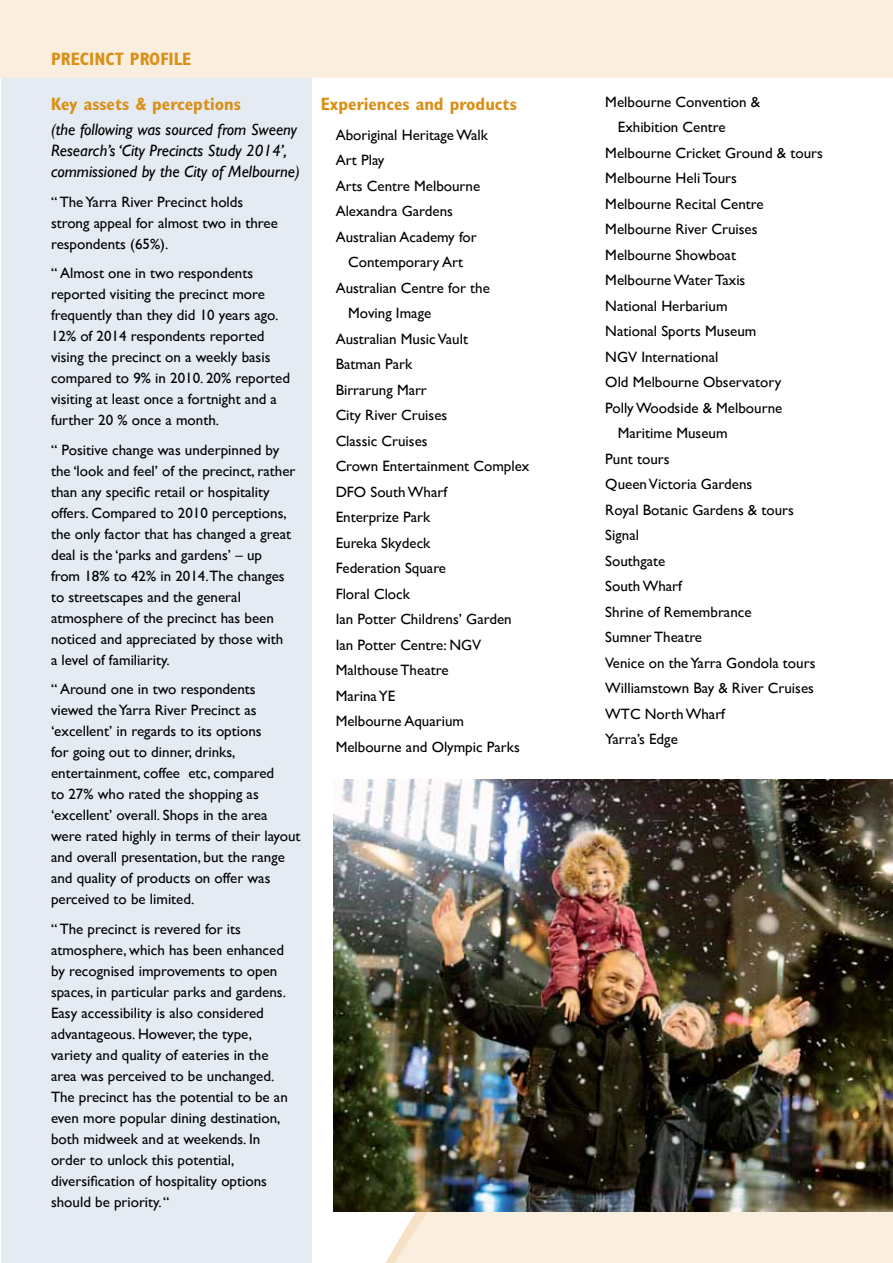
<style>
.page{position:relative;width:893px;height:1263px;background:#fff}
.page>*{position:absolute;margin:0;border:0;box-sizing:border-box;transform-origin:0 0}
.t1{font:700 condensed 18px "Gill Sans";color:#da8f17}
.t2{font:italic 16.5px/21px "Gill Sans";color:#000}
.t3{font:15px/21px "Gill Sans";color:#000}
</style>
<div class="page">
<div style="left:1px;top:63px;width:310px;height:1200px;background:#e4ebf3"></div>
<div style="left:0;top:0;width:893px;height:78px;background:#faeede"></div>
<svg style="left:311px;top:794px;width:582px;height:469px;fill:#faeede"></svg>
<img style="left:334px;top:780px;width:559px;height:432px">
<p class="t1" style="left:51px;top:48px;width:20px">Precinct</p>
<p class="t1" style="left:130px;top:48px;width:47px">Profile</p>
<p class="t1" style="left:51px;top:93px;width:191px">Key assets &amp; perceptions</p>
<p class="t2" style="left:51px;top:119px;width:250px">(the following was sourced from Sweeny<br>Research’s ‘City Precincts Study 2014’, commissioned by the City of Melbourne)</p>
<p class="t3" style="left:51px;top:191px;width:228px">“ The Yarra River Precinct holds strong appeal for almost two in three respondents (65%).</p>
<p class="t3" style="left:51px;top:262px;width:241px">“ Almost one in two respondents reported visiting the precinct more frequently than they did 10 years ago.<br>12% of 2014 respondents reported vising the precinct on a weekly basis compared to 9% in 2010. 20% reported visiting at least once a fortnight and a further 20 % once a month.</p>
<p class="t3" style="left:51px;top:439px;width:246px">“ Positive change was underpinned by the ‘look and feel’ of the precinct, rather than any specific retail or hospitality offers. Compared to 2010 perceptions, the only factor that has changed a great deal is the ‘parks and gardens’ – up<br>from 18% to 42% in 2014.The changes to streetscapes and the general atmosphere of the precinct has been noticed and appreciated by those with<br>a level of familiarity.</p>
<p class="t3" style="left:51px;top:678px;width:251px">“ Around one in two respondents viewed the Yarra River Precinct as ‘excellent’ in regards to its options<br>for going out to dinner, drinks, entertainment, coffee etc, compared<br>to 27% who rated the shopping as ‘excellent’ overall. Shops in the area were rated highly in terms of their layout and overall presentation, but the range and quality of products on offer was perceived to be limited.</p>
<p class="t3" style="left:51px;top:918px;width:238px">“ The precinct is revered for its atmosphere, which has been enhanced by recognised improvements to open spaces, in particular parks and gardens.<br>Easy accessibility is also considered advantageous. However, the type, variety and quality of eateries in the area was perceived to be unchanged.<br>The precinct has the potential to be an even more popular dining destination, both midweek and at weekends. In order to unlock this potential, diversification of hospitality options should be priority. “</p>
<p class="t1" style="left:321px;top:93px;width:198px">Experiences and products</p>
<p class="t3" style="left:336px;top:124px;width:154px">Aboriginal Heritage Walk</p>
<p class="t3" style="left:336px;top:149px;width:50px">Art Play</p>
<p class="t3" style="left:336px;top:175px;width:146px">Arts Centre Melbourne</p>
<p class="t3" style="left:336px;top:200px;width:119px">Alexandra Gardens</p>
<p class="t3" style="left:336px;top:226px;width:143px">Australian Academy for</p>
<p class="t3" style="left:348px;top:251px;width:117px">Contemporary Art</p>
<p class="t3" style="left:336px;top:277px;width:156px">Australian Centre for the</p>
<p class="t3" style="left:348px;top:302px;width:85px">Moving Image</p>
<p class="t3" style="left:336px;top:328px;width:134px">Australian Music Vault</p>
<p class="t3" style="left:336px;top:353px;width:78px">Batman Park</p>
<p class="t3" style="left:336px;top:379px;width:93px">Birrarung Marr</p>
<p class="t3" style="left:336px;top:404px;width:113px">City River Cruises</p>
<p class="t3" style="left:336px;top:430px;width:93px">Classic Cruises</p>
<p class="t3" style="left:336px;top:455px;width:195px">Crown Entertainment Complex</p>
<p class="t3" style="left:336px;top:481px;width:113px">DFO South Wharf</p>
<p class="t3" style="left:336px;top:506px;width:96px">Enterprize Park</p>
<p class="t3" style="left:336px;top:532px;width:96px">Eureka Skydeck</p>
<p class="t3" style="left:336px;top:557px;width:112px">Federation Square</p>
<p class="t3" style="left:336px;top:583px;width:76px">Floral Clock</p>
<p class="t3" style="left:336px;top:608px;width:178px">Ian Potter Childrens’ Garden</p>
<p class="t3" style="left:336px;top:634px;width:147px">Ian Potter Centre: NGV</p>
<p class="t3" style="left:336px;top:659px;width:114px">Malthouse Theatre</p>
<p class="t3" style="left:336px;top:685px;width:61px">Marina YE</p>
<p class="t3" style="left:336px;top:710px;width:130px">Melbourne Aquarium</p>
<p class="t3" style="left:336px;top:736px;width:186px">Melbourne and Olympic Parks</p>
<p class="t3" style="left:605px;top:91px;width:156px">Melbourne Convention &amp;</p>
<p class="t3" style="left:618px;top:117px;width:109px">Exhibition Centre</p>
<p class="t3" style="left:605px;top:142px;width:219px">Melbourne Cricket Ground &amp; tours</p>
<p class="t3" style="left:605px;top:168px;width:133px">Melbourne Heli Tours</p>
<p class="t3" style="left:605px;top:193px;width:160px">Melbourne Recital Centre</p>
<p class="t3" style="left:605px;top:219px;width:154px">Melbourne River Cruises</p>
<p class="t3" style="left:605px;top:244px;width:132px">Melbourne Showboat</p>
<p class="t3" style="left:605px;top:270px;width:142px">Melbourne Water Taxis</p>
<p class="t3" style="left:605px;top:295px;width:124px">National Herbarium</p>
<p class="t3" style="left:605px;top:321px;width:153px">National Sports Museum</p>
<p class="t3" style="left:605px;top:346px;width:115px">NGV International</p>
<p class="t3" style="left:605px;top:372px;width:178px">Old Melbourne Observatory</p>
<p class="t3" style="left:605px;top:397px;width:179px">Polly Woodside &amp; Melbourne</p>
<p class="t3" style="left:618px;top:423px;width:111px">Maritime Museum</p>
<p class="t3" style="left:605px;top:448px;width:66px">Punt tours</p>
<p class="t3" style="left:605px;top:474px;width:148px">Queen Victoria Gardens</p>
<p class="t3" style="left:605px;top:499px;width:190px">Royal Botanic Gardens &amp; tours</p>
<p class="t3" style="left:605px;top:525px;width:35px">Signal</p>
<p class="t3" style="left:605px;top:550px;width:62px">Southgate</p>
<p class="t3" style="left:605px;top:576px;width:78px">South Wharf</p>
<p class="t3" style="left:605px;top:601px;width:148px">Shrine of Remembrance</p>
<p class="t3" style="left:605px;top:627px;width:98px">Sumner Theatre</p>
<p class="t3" style="left:605px;top:652px;width:212px">Venice on the Yarra Gondola tours</p>
<p class="t3" style="left:605px;top:678px;width:210px">Williamstown Bay &amp; River Cruises</p>
<p class="t3" style="left:605px;top:703px;width:121px">WTC North Wharf</p>
<p class="t3" style="left:605px;top:729px;width:74px">Yarra’s Edge</p>
</div>
